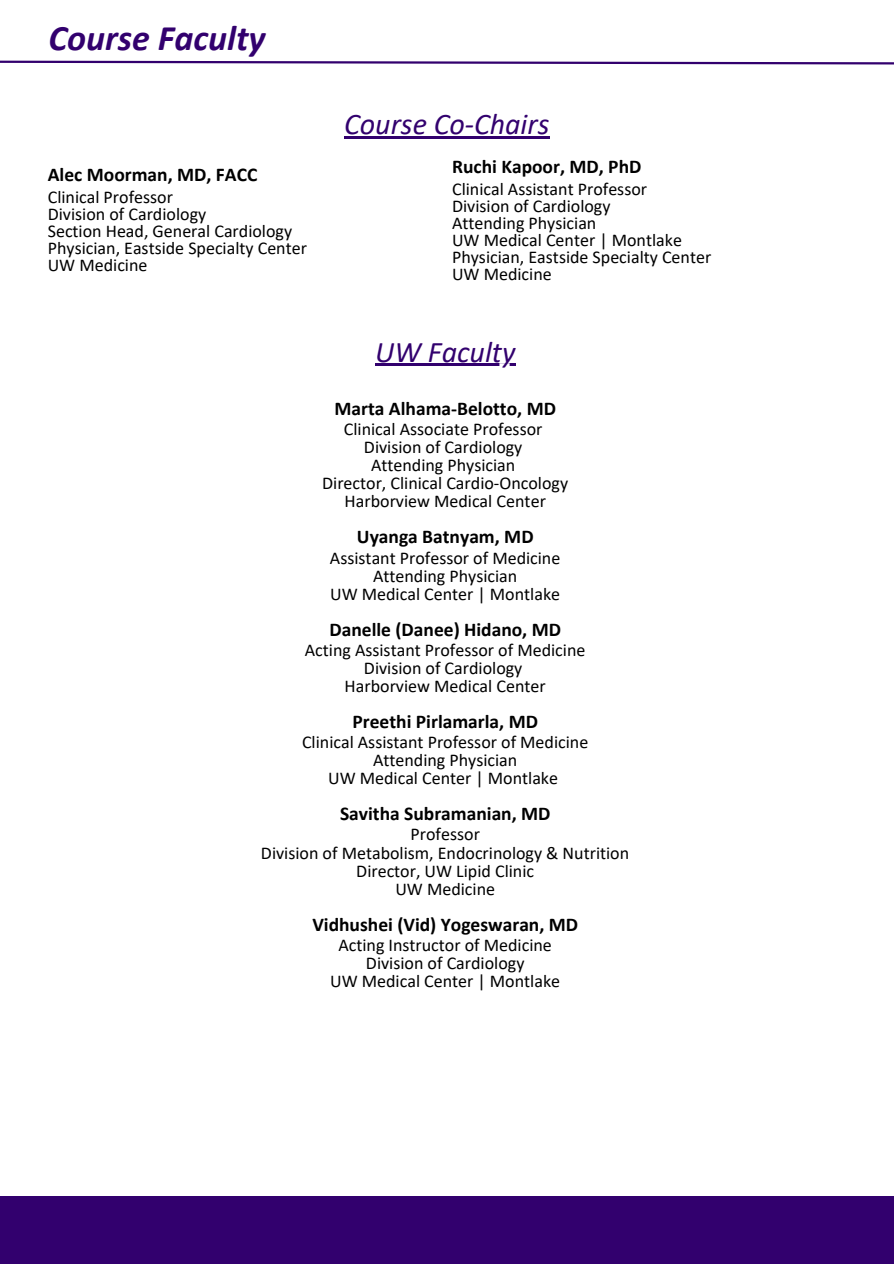
<style>
.page{position:relative;width:894px;height:1264px;background:#fff}
.page>*{position:absolute;margin:0;border:0;box-sizing:border-box;transform-origin:0 0}
.t1{font:italic 700 36px "Calibri";color:#32006e}
.t2{font:italic 30px "Calibri";color:#32006e}
.t3{font:700 19.5px "Calibri";color:#000}
.t4{font:18px "Calibri";color:#000}
</style>
<div class="page">
<svg style="left:0;top:60px;width:893px;height:5px"></svg>
<hr style="left:344px;top:136px;width:205px;height:3px;background:#32006e">
<hr style="left:375px;top:364px;width:140px;height:2px;background:#32006e">
<div style="left:0;top:1195px;width:893px;height:68px;background:#32006e"></div>
<h1 class="t1" style="left:48px;top:23px;width:218px">Course Faculty</h1>
<p class="t3" style="left:48px;top:166px;width:211px">Alec Moorman, MD, FACC</p>
<p class="t4" style="left:48px;top:190px;width:127px">Clinical Professor</p>
<p class="t4" style="left:48px;top:207px;width:160px">Division of Cardiology</p>
<p class="t4" style="left:48px;top:223px;width:246px">Section Head, General Cardiology</p>
<p class="t4" style="left:48px;top:240px;width:261px">Physician, Eastside Specialty Center</p>
<p class="t4" style="left:48px;top:257px;width:101px">UW Medicine</p>
<p class="t2" style="left:344px;top:112px;width:207px">Course Co-Chairs</p>
<p class="t3" style="left:452px;top:158px;width:191px">Ruchi Kapoor, MD, PhD</p>
<p class="t4" style="left:452px;top:182px;width:196px">Clinical Assistant Professor</p>
<p class="t4" style="left:452px;top:199px;width:160px">Division of Cardiology</p>
<p class="t4" style="left:452px;top:216px;width:146px">Attending Physician</p>
<p class="t4" style="left:452px;top:232px;width:231px">UW Medical Center | Montlake</p>
<p class="t4" style="left:452px;top:249px;width:261px">Physician, Eastside Specialty Center</p>
<p class="t4" style="left:452px;top:266px;width:101px">UW Medicine</p>
<p class="t2" style="left:375px;top:339px;width:142px">UW Faculty</p>
<h2 class="t3" style="left:334px;top:400px;width:223px">Marta Alhama-Belotto, MD</h2>
<p class="t4" style="left:344px;top:422px;width:200px">Clinical Associate Professor</p>
<p class="t4" style="left:364px;top:440px;width:160px">Division of Cardiology</p>
<p class="t4" style="left:371px;top:458px;width:146px">Attending Physician</p>
<p class="t4" style="left:322px;top:476px;width:247px">Director, Clinical Cardio-Oncology</p>
<p class="t4" style="left:344px;top:494px;width:203px">Harborview Medical Center</p>
<p class="t3" style="left:357px;top:528px;width:178px">Uyanga Batnyam, MD</p>
<p class="t4" style="left:330px;top:550px;width:232px">Assistant Professor of Medicine</p>
<p class="t4" style="left:373px;top:568px;width:146px">Attending Physician</p>
<p class="t4" style="left:330px;top:586px;width:231px">UW Medical Center | Montlake</p>
<p class="t3" style="left:329px;top:621px;width:233px">Danelle (Danee) Hidano, MD</p>
<p class="t4" style="left:305px;top:642px;width:282px">Acting Assistant Professor of Medicine</p>
<p class="t4" style="left:364px;top:660px;width:160px">Division of Cardiology</p>
<p class="t4" style="left:344px;top:678px;width:202px">Harborview Medical Center</p>
<p class="t3" style="left:352px;top:713px;width:187px">Preethi Pirlamarla, MD</p>
<p class="t4" style="left:302px;top:734px;width:288px">Clinical Assistant Professor of Medicine</p>
<p class="t4" style="left:373px;top:752px;width:146px">Attending Physician</p>
<p class="t4" style="left:328px;top:770px;width:231px">UW Medical Center | Montlake</p>
<p class="t3" style="left:340px;top:805px;width:212px">Savitha Subramanian, MD</p>
<p class="t4" style="left:410px;top:827px;width:71px">Professor</p>
<p class="t4" style="left:261px;top:845px;width:369px">Division of Metabolism, Endocrinology &amp; Nutrition</p>
<p class="t4" style="left:356px;top:863px;width:179px">Director, UW Lipid Clinic</p>
<p class="t4" style="left:395px;top:881px;width:101px">UW Medicine</p>
<p class="t3" style="left:312px;top:915px;width:267px">Vidhushei (Vid) Yogeswaran, MD</p>
<p class="t4" style="left:338px;top:937px;width:215px">Acting Instructor of Medicine</p>
<p class="t4" style="left:366px;top:955px;width:160px">Division of Cardiology</p>
<p class="t4" style="left:330px;top:973px;width:231px">UW Medical Center | Montlake</p>
</div>
